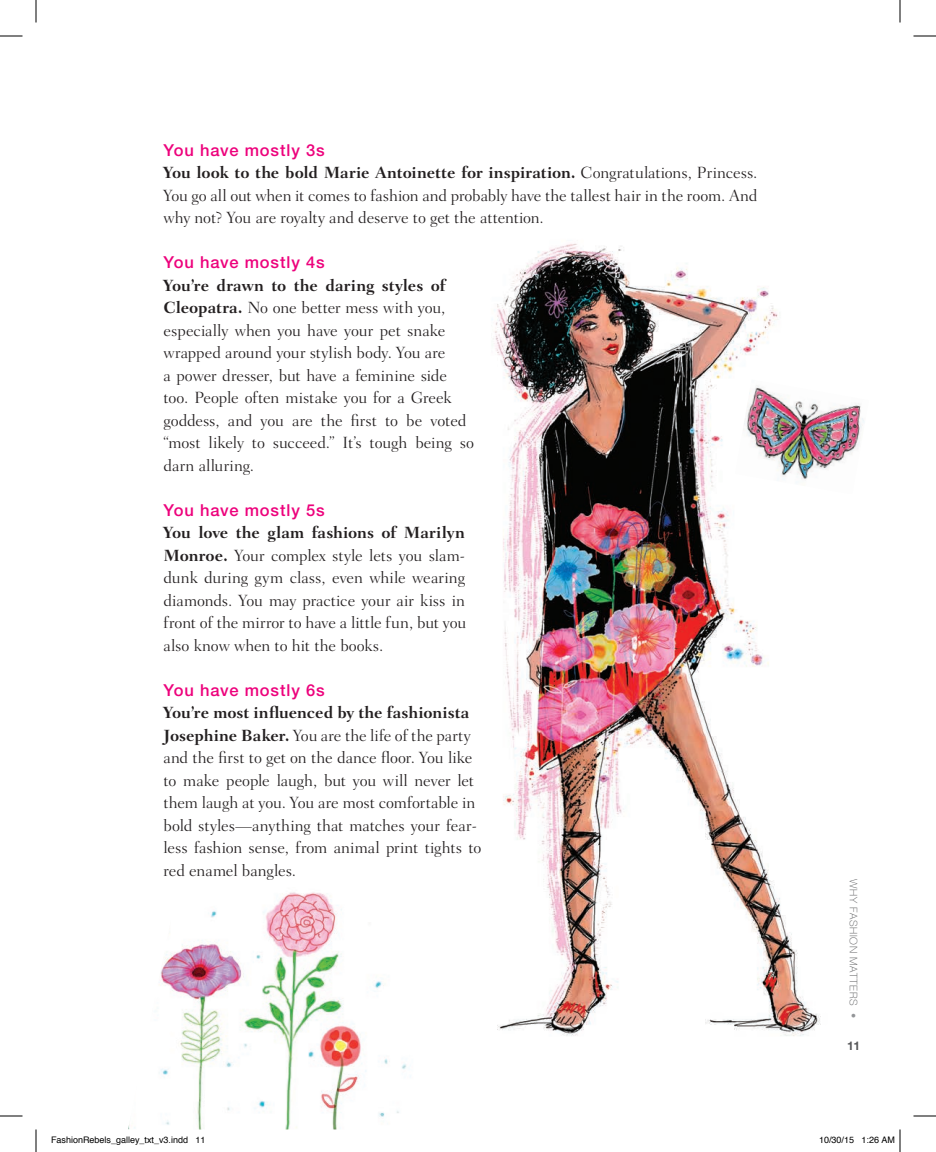
<style>
.page{position:relative;width:936px;height:1152px;background:#fff}
.page>*{position:absolute;margin:0;border:0;box-sizing:border-box;transform-origin:0 0}
.Body_-_No_Indent{font:300 16.5px/22.5px "Fairfield LT Std";letter-spacing:-.005em;color:#231f20;text-align:justify}
.B_head{font:500 16.5px "Helvetica Neue LT Std";letter-spacing:.05em;color:#ed027c}
.t1{font:700 12px "Helvetica Neue LT Std";color:#57585a}
.t2{font:100 10.5px "Helvetica Neue LT Std";letter-spacing:.07em;color:#57585a}
.t3{font:9px "Helvetica";color:#000}
.s1{font-weight:700}
.s2{font-weight:700;color:#939598}
</style>
<div class="page">
<img style="left:492px;top:243px;width:329px;height:793px">
<img style="left:735px;top:380px;width:129px;height:114px">
<img style="left:128px;top:892px;width:283px;height:238px">
<svg style="left:0;top:36px;width:22px;height:1px"></svg>
<svg style="left:914px;top:36px;width:22px;height:1px"></svg>
<svg style="left:0;top:1116px;width:22px;height:1px"></svg>
<svg style="left:914px;top:1116px;width:22px;height:1px"></svg>
<svg style="left:36px;top:0;width:1px;height:22px"></svg>
<svg style="left:36px;top:1130px;width:1px;height:22px"></svg>
<svg style="left:900px;top:0;width:1px;height:22px"></svg>
<svg style="left:899px;top:1130px;width:2px;height:22px"></svg>
<p class="B_head" style="left:164px;top:140px;width:163px">You have mostly 3s</p>
<p class="Body_-_No_Indent" style="left:164px;top:162px;width:596px"><span class="s1">You look to the bold Marie Antoinette for inspiration.</span> Congratulations, Princess.<br>You go all out when it comes to fashion and probably have the tallest hair in the room. And why not? You are royalty and deserve to get the attention.</p>
<p class="B_head" style="left:164px;top:253px;width:163px">You have mostly 4s</p>
<p class="Body_-_No_Indent" style="left:164px;top:274px;width:312px;text-align:left"><span class="s1">You’re drawn to the daring styles of Cleopatra.</span> No one better mess with you, especially when you have your pet snake wrapped around your stylish body. You are<br>a power dresser, but have a feminine side too. People often mistake you for a Greek goddess, and you are the first to be voted “most likely to succeed.” It’s tough being so darn alluring.</p>
<p class="B_head" style="left:164px;top:500px;width:163px">You have mostly 5s</p>
<p class="Body_-_No_Indent" style="left:164px;top:522px;width:304px"><span class="s1">You love the glam fashions of Marilyn Monroe.</span> Your complex style lets you slam&shy;dunk during gym class, even while wearing diamonds. You may practice your air kiss in front of the mirror to have a little fun, but you also know when to hit the books.</p>
<p class="B_head" style="left:164px;top:680px;width:163px">You have mostly 6s</p>
<p class="Body_-_No_Indent" style="left:164px;top:702px;width:319px;text-align:left"><span class="s1">You’re most influenced by the fashionista Josephine Baker.</span> You are the life of the party and the first to get on the dance floor. You like to make people laugh, but you will never let them laugh at you. You are most comfortable in bold styles—anything that matches your fear&shy;less fashion sense, from animal print tights to red enamel bangles.</p>
<p class="t2" style="left:859px;top:879px;width:141px;rotate:90deg">WHY FASHION MATTERS <span class="s2">•</span></p>
<p class="t1" style="left:847px;top:1038px;width:15px">11</p>
<p class="t3" style="left:51px;top:1133px;width:156px">FashionRebels_galley_txt_v3.indd 11</p>
<p class="t3" style="left:819px;top:1133px;width:78px">10/30/15 1:26 AM</p>
</div>
